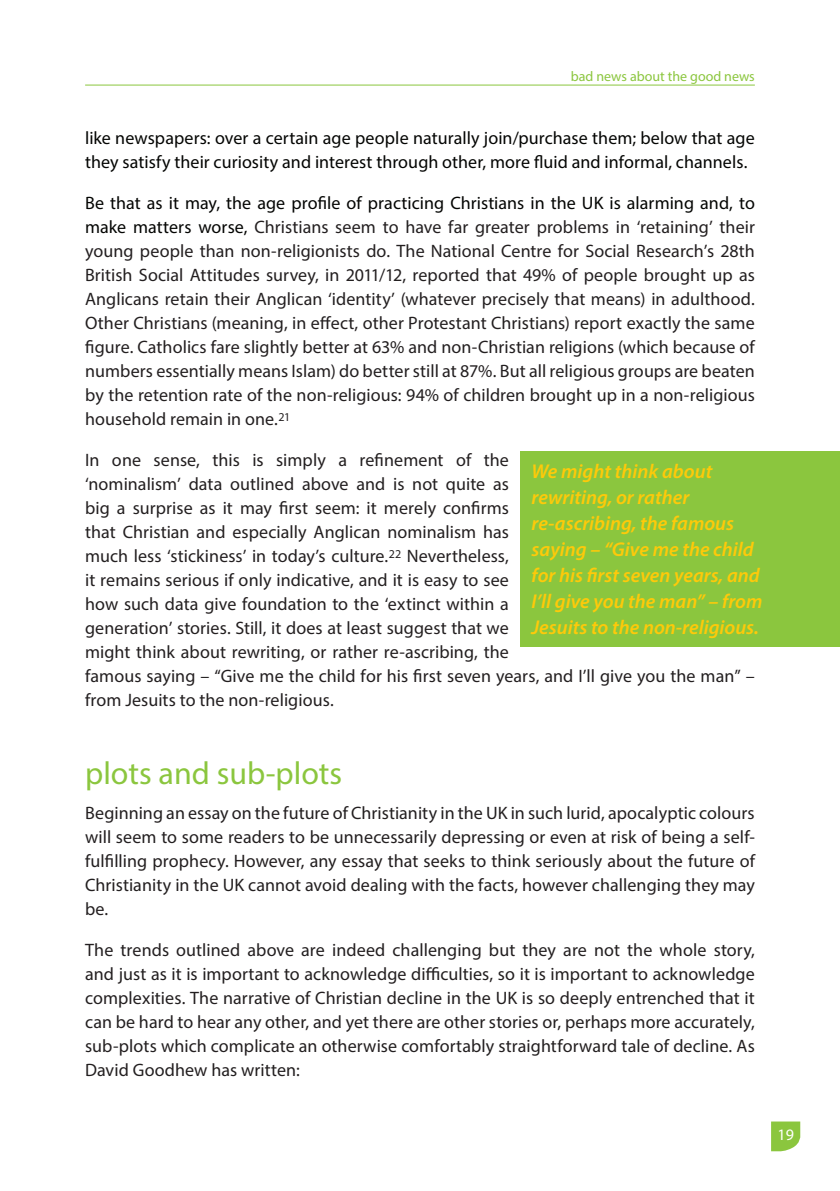
<style>
.page{position:relative;width:840px;height:1191px;background:#fff}
.page>*{position:absolute;margin:0;border:0;box-sizing:border-box;transform-origin:0 0}
.t1{font:32px "Myriad Pro";color:#8bc63e}
.t2{font:italic 600 20px/26px "Myriad Pro";color:#feca0a}
.t3{font:18px/24px "Myriad Pro";letter-spacing:.005em;color:#231f20;text-align:justify}
.t4{font:18px/24px "Myriad Pro";letter-spacing:.005em;color:#040503}
.t5{font:16px "Myriad Pro";color:#fff}
.t6{font:14px "Myriad Pro";color:#8bc63e}
.s1{color:#040503}
</style>
<div class="page">
<svg style="left:771px;top:1121px;width:29px;height:30px"></svg>
<hr style="left:85px;top:85px;width:669px;height:1px;background:#8bc63e">
<div style="left:520px;top:451px;width:319px;height:195px;background:#8bc63e"></div>
<p class="t6" style="left:570px;top:67px;width:185px">bad news about the good news</p>
<p class="t4" style="left:85px;top:126px;width:670px">like newspapers: over a certain age people naturally join/purchase them; below that age they satisfy their curiosity and interest through other, more fluid and informal, channels.</p>
<p class="t3" style="left:85px;top:191px;width:671px"><span class="s1">Be that as it may, the age profile of practicing Christians in the UK is alarming and, to make matters worse,</span> Christians seem to have far greater problems in ‘retaining’ their young people than non-religionists do. The National Centre for Social Research’s 28th British Social Attitudes survey, in 2011/12, reported that 49% of people brought up as Anglicans retain their Anglican ‘identity’ (whatever precisely that means) in adulthood.<br>Other Christians (meaning, in effect, other Protestant Christians) report exactly the same figure. Catholics fare slightly better at 63% and non-Christian religions (which because of numbers essentially means Islam) do better still at 87%. But all religious groups are beaten by the retention rate of the non-religious: 94% of children brought up in a non-religious household remain in one.<sup>21</sup></p>
<p class="t3" style="left:85px;top:448px;width:670px;text-align:left">In one sense, this is simply a refinement of the<br>‘nominalism’ data outlined above and is not quite as<br>big a surprise as it may first seem: it merely confirms<br>that Christian and especially Anglican nominalism has<br>much less ‘stickiness’ in today’s culture.<sup>22</sup> Nevertheless,<br>it remains serious if only indicative, and it is easy to see<br>how such data give foundation to the ‘extinct within a<br>generation’ stories. Still, it does at least suggest that we<br>might think about rewriting, or rather re-ascribing, the<br>famous saying – “Give me the child for his first seven years, and I’ll give you the man” – from Jesuits to the non-religious.</p>
<p class="t2" style="left:531px;top:458px;width:232px">We might think about rewriting, or rather re-ascribing, the famous saying – “Give me the child for his first seven years, and<br>I’ll give you the man” – from<br>Jesuits to the non-religious.</p>
<h1 class="t1" style="left:85px;top:753px;width:258px">plots and sub-plots</h1>
<p class="t3" style="left:85px;top:801px;width:671px">Beginning an essay on the future of Christianity in the UK in such lurid, apocalyptic colours will seem to some readers to be unnecessarily depressing or even at risk of being a self&shy;fulfilling prophecy. However, any essay that seeks to think seriously about the future of Christianity in the UK cannot avoid dealing with the facts, however challenging they may be.</p>
<p class="t3" style="left:85px;top:938px;width:671px">The trends outlined above are indeed challenging but they are not the whole story, and just as it is important to acknowledge difficulties, so it is important to acknowledge complexities. The narrative of Christian decline in the UK is so deeply entrenched that it can be hard to hear any other, and yet there are other stories or, perhaps more accurately, sub-plots which complicate an otherwise comfortably straightforward tale of decline. As David Goodhew has written:</p>
<p class="t5" style="left:777px;top:1124px;width:18px">19</p>
</div>
